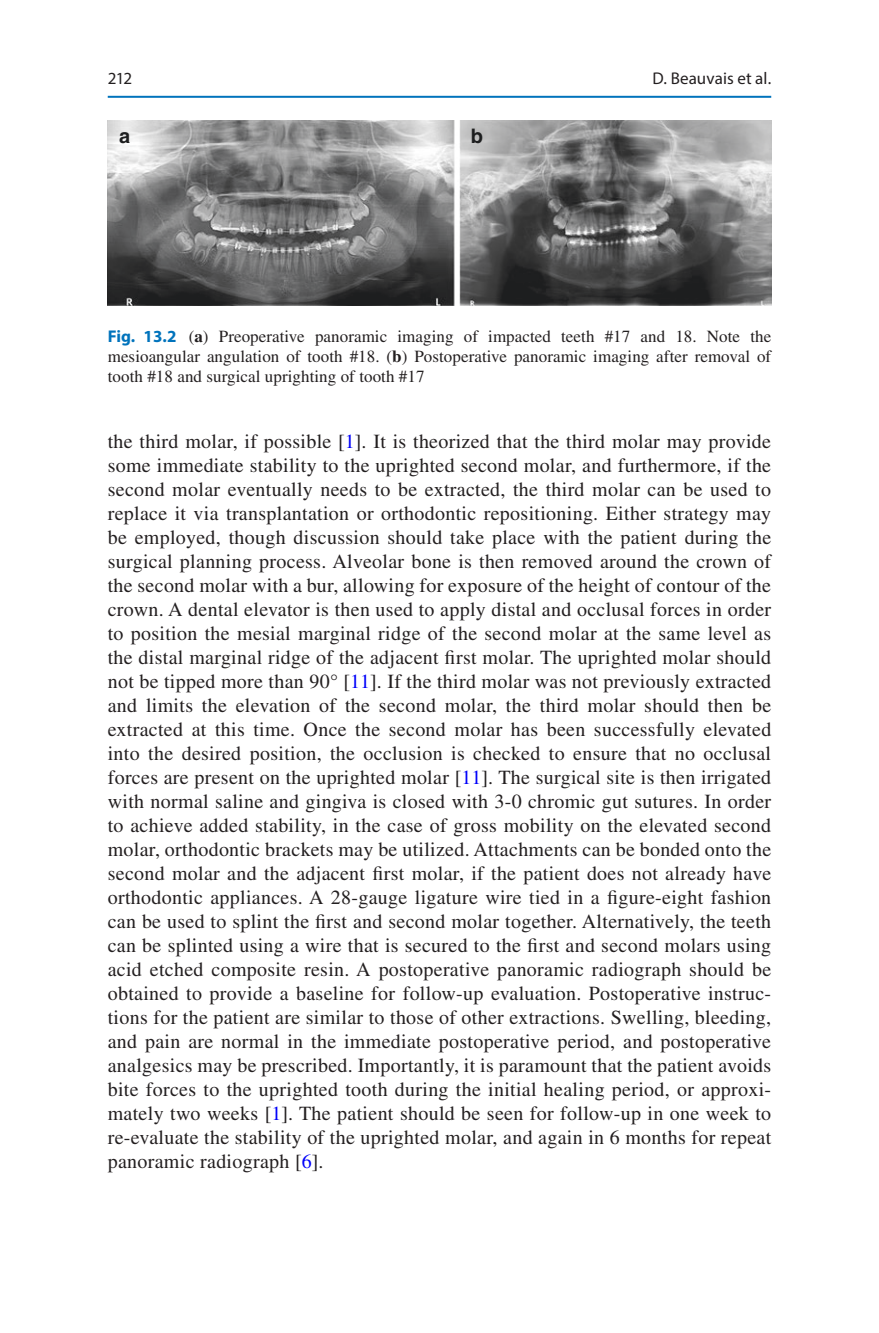
<style>
.page{position:relative;width:879px;height:1333px;background:#fff}
.page>*{position:absolute;margin:0;border:0;box-sizing:border-box;transform-origin:0 0}
.t1{font:20px/24px "Wfwfsl Times LT Std";letter-spacing:.015em;color:#231f20;text-align:justify}
.t2{font:700 20px "Qtpbmt Helvetica";color:#1d1e1f}
.t3{font:17px/20px "Wfwfsl Times LT Std";letter-spacing:.005em;color:#231f20;text-align:justify}
.t4{font:17px "Bmngmc Myriad Pro";letter-spacing:.005em;color:#231f20}
.t5{font:17px "Dhtgcg Myriad Pro";color:#231f20}
.s1{font-family:"Qymmws Myriad Pro";font-weight:700;color:#0073bc}
.s2{font-family:"Gwjdpw Times LT Std";font-weight:700}
.s3{color:#0000fa}
</style>
<div class="page">
<img style="left:108px;top:121px;width:663px;height:184px">
<hr style="left:108px;top:96px;width:663px;height:2px;background:#0073bc">
<p class="t5" style="left:108px;top:68px;width:26px">212</p>
<p class="t2" style="left:119px;top:124px;width:13px">a</p>
<p class="t2" style="left:471px;top:124px;width:14px">b</p>
<p class="t4" style="left:652px;top:68px;width:120px">D. Beauvais et al.</p>
<p class="t3" style="left:108px;top:326px;width:665px"><span class="s1">Fig. 13.2</span> (<span class="s2">a</span>) Preoperative panoramic imaging of impacted teeth #17 and 18. Note the mesioangular angulation of tooth #18. (<span class="s2">b</span>) Postoperative panoramic imaging after removal of tooth #18 and surgical uprighting of tooth #17</p>
<p class="t1" style="left:108px;top:429px;width:665px">the third molar, if possible [<span class="s3">1</span>]. It is theorized that the third molar may provide some immediate stability to the uprighted second molar, and furthermore, if the second molar eventually needs to be extracted, the third molar can be used to replace it via transplantation or orthodontic repositioning. Either strategy may be employed, though discussion should take place with the patient during the surgical planning process. Alveolar bone is then removed around the crown of the second molar with a bur, allowing for exposure of the height of contour of the crown. A dental elevator is then used to apply distal and occlusal forces in order to position the mesial marginal ridge of the second molar at the same level as the distal marginal ridge of the adjacent first molar. The uprighted molar should not be tipped more than 90° [<span class="s3">11</span>]. If the third molar was not previously extracted and limits the elevation of the second molar, the third molar should then be extracted at this time. Once the second molar has been successfully elevated into the desired position, the occlusion is checked to ensure that no occlusal forces are present on the uprighted molar [<span class="s3">11</span>]. The surgical site is then irrigated with normal saline and gingiva is closed with 3-0 chromic gut sutures. In order to achieve added stability, in the case of gross mobility on the elevated second molar, orthodontic brackets may be utilized. Attachments can be bonded onto the second molar and the adjacent first molar, if the patient does not already have orthodontic appliances. A 28-gauge ligature wire tied in a figure-eight fashion can be used to splint the first and second molar together. Alternatively, the teeth can be splinted using a wire that is secured to the first and second molars using acid etched composite resin. A postoperative panoramic radiograph should be obtained to provide a baseline for follow-up evaluation. Postoperative instruc&shy;tions for the patient are similar to those of other extractions. Swelling, bleeding, and pain are normal in the immediate postoperative period, and postoperative analgesics may be prescribed. Importantly, it is paramount that the patient avoids bite forces to the uprighted tooth during the initial healing period, or approxi&shy;mately two weeks [<span class="s3">1</span>]. The patient should be seen for follow-up in one week to re-evaluate the stability of the uprighted molar, and again in 6 months for repeat panoramic radiograph [<span class="s3">6</span>].</p>
</div>
